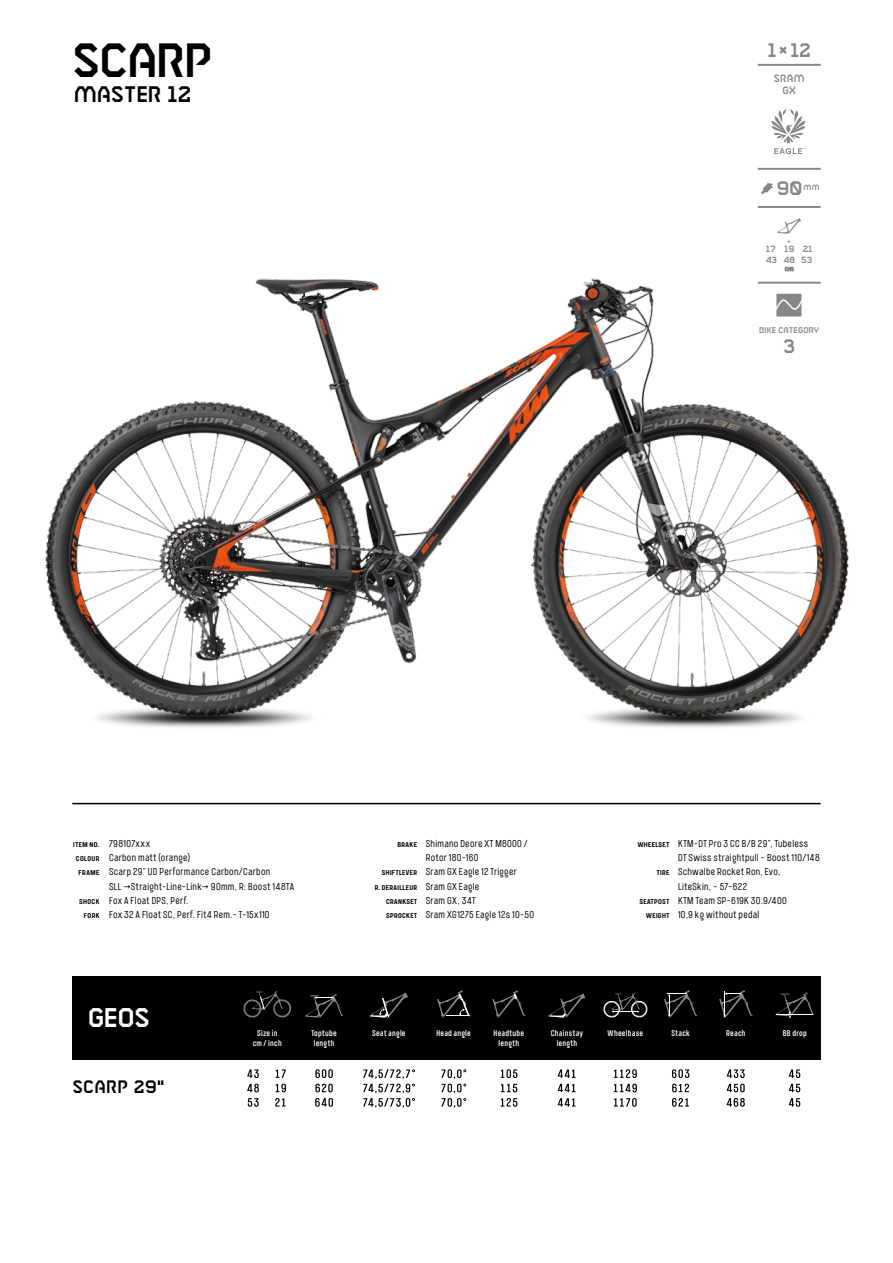
<style>
.page{position:relative;width:893px;height:1263px;background:#fff}
.page>*{position:absolute;margin:0;border:0;box-sizing:border-box;transform-origin:0 0}
.t1{font:48px "Coach";letter-spacing:-.03em;color:#000}
.t2{font:27px "Coach";color:#fff}
.t3{font:22.5px "Coach";letter-spacing:-.015em;color:#000}
.t4{font:22.5px "KTM Icons 2018";color:#878787}
.t5{font:19.5px "Coach";color:#878787}
.t6{font:18px "Coach";letter-spacing:.01em;color:#000}
.t7{font:10.5px/12px "Coach";letter-spacing:.01em;color:#878787;text-align:center}
.t8{font:9.9px/14.4px "Port Condensed";letter-spacing:.03em;color:#000}
.t9{font:500 9px/14.4px "Port Condensed";letter-spacing:-.025em;color:#000}
.t10{font:9px/10.5px "Coach";color:#878787}
.t11{font:500 8.25px/10.5px "Port Condensed";letter-spacing:.03em;color:#fff;text-align:center}
.t12{font:8.25px "Coach";letter-spacing:.02em;color:#878787}
.t13{font:7.5px "Coach";color:#878787}
</style>
<div class="page">
<img style="left:45px;top:266px;width:804px;height:462px">
<div style="left:72px;top:976px;width:749px;height:83px;background:#000"></div>
<svg style="left:243px;top:991px;width:49px;height:27px"></svg>
<svg style="left:305px;top:994px;width:38px;height:23px"></svg>
<svg style="left:370px;top:993px;width:38px;height:24px"></svg>
<svg style="left:437px;top:990px;width:33px;height:27px"></svg>
<svg style="left:492px;top:990px;width:33px;height:27px"></svg>
<svg style="left:603px;top:993px;width:45px;height:25px"></svg>
<svg style="left:664px;top:990px;width:33px;height:27px"></svg>
<svg style="left:719px;top:990px;width:34px;height:27px"></svg>
<svg style="left:549px;top:993px;width:36px;height:24px"></svg>
<svg style="left:775px;top:992px;width:39px;height:25px"></svg>
<svg style="left:248px;top:1098px;width:11px;height:9px"></svg>
<svg style="left:247px;top:1084px;width:12px;height:8px"></svg>
<svg style="left:247px;top:1069px;width:12px;height:9px"></svg>
<svg style="left:275px;top:1098px;width:11px;height:8px"></svg>
<svg style="left:276px;top:1084px;width:10px;height:8px"></svg>
<svg style="left:276px;top:1069px;width:10px;height:9px"></svg>
<svg style="left:315px;top:1098px;width:18px;height:9px"></svg>
<svg style="left:315px;top:1084px;width:18px;height:8px"></svg>
<svg style="left:315px;top:1069px;width:18px;height:9px"></svg>
<svg style="left:363px;top:1069px;width:52px;height:39px"></svg>
<svg style="left:441px;top:1069px;width:25px;height:39px"></svg>
<svg style="left:501px;top:1098px;width:16px;height:9px"></svg>
<svg style="left:501px;top:1084px;width:16px;height:8px"></svg>
<svg style="left:501px;top:1069px;width:16px;height:9px"></svg>
<svg style="left:614px;top:1098px;width:23px;height:9px"></svg>
<svg style="left:614px;top:1084px;width:23px;height:8px"></svg>
<svg style="left:614px;top:1069px;width:23px;height:9px"></svg>
<svg style="left:672px;top:1098px;width:17px;height:9px"></svg>
<svg style="left:672px;top:1084px;width:17px;height:8px"></svg>
<svg style="left:672px;top:1069px;width:17px;height:9px"></svg>
<svg style="left:727px;top:1098px;width:18px;height:9px"></svg>
<svg style="left:727px;top:1084px;width:18px;height:8px"></svg>
<svg style="left:727px;top:1069px;width:18px;height:9px"></svg>
<svg style="left:558px;top:1098px;width:17px;height:8px"></svg>
<svg style="left:558px;top:1084px;width:17px;height:8px"></svg>
<svg style="left:558px;top:1069px;width:17px;height:9px"></svg>
<svg style="left:789px;top:1098px;width:11px;height:9px"></svg>
<svg style="left:789px;top:1084px;width:11px;height:8px"></svg>
<svg style="left:789px;top:1069px;width:11px;height:9px"></svg>
<svg style="left:761px;top:182px;width:12px;height:12px"></svg>
<hr style="left:758px;top:64px;width:63px;height:2px;background:#878787">
<svg style="left:785px;top:267px;width:8px;height:4px"></svg>
<hr style="left:758px;top:168px;width:63px;height:2px;background:#878787">
<hr style="left:758px;top:206px;width:63px;height:2px;background:#878787">
<svg style="left:771px;top:108px;width:35px;height:46px"></svg>
<hr style="left:758px;top:282px;width:63px;height:2px;background:#878787">
<hr style="left:73px;top:803px;width:747px;height:1px;background:#000">
<h1 class="t1" style="left:72px;top:33px;width:142px">SCARP</h1>
<h3 class="t3" style="left:74px;top:82px;width:119px">MASTER 12</h3>
<h3 class="t5" style="left:767px;top:39px;width:45px">1×12</h3>
<p class="t7" style="left:774px;top:73px;width:32px">SRAM<br>GX</p>
<h3 class="t5" style="left:776px;top:177px;width:28px">90</h3>
<p class="t13" style="left:804px;top:183px;width:17px">mm</p>
<p class="t13" style="left:788px;top:239px;width:5px">"</p>
<p class="t10" style="left:766px;top:245px;width:48px">17 19 21<br>43 48 53</p>
<h3 class="t4" style="left:762px;top:292px;width:55px">Í</h3>
<p class="t12" style="left:759px;top:325px;width:62px">BIKE CATEGORY</p>
<h3 class="t5" style="left:783px;top:335px;width:14px">3</h3>
<p class="t9" style="left:73px;top:836px;width:28px;text-align:justify">ITEM No.<br>COLOUR Frame</p>
<p class="t9" style="left:79px;top:893px;width:23px;text-align:center">Shock<br>Fork</p>
<p class="t8" style="left:109px;top:836px;width:187px">798107xxx<br>Carbon matt (orange)<br>Scarp 29" UD Performance Carbon/Carbon<br>SLL →Straight-Line-Link→ 90mm, R: Boost 148TA<br>Fox A Float DPS, Perf.<br>Fox 32 A Float SC, Perf. Fit4 Rem.- T-15x110</p>
<h2 class="t2" style="left:88px;top:1003px;width:64px">GEOS</h2>
<p class="t9" style="left:397px;top:836px;width:21px">Brake</p>
<p class="t9" style="left:381px;top:865px;width:13px">Shiftle</p>
<p class="t9" style="left:406px;top:865px;width:9px">ver</p>
<p class="t9" style="left:386px;top:879px;width:29px;text-indent:-11px">R. Derailleur<br>Crankset<br>Sprocket</p>
<p class="t8" style="left:426px;top:836px;width:110px">Shimano Deore XT M8000 /<br>Rotor 180-160<br>Sram GX Eagle 12 Trigger<br>Sram GX Eagle<br>Sram GX, 34T<br>Sram XG1275 Eagle 12s 10-50</p>
<p class="t9" style="left:637px;top:836px;width:15px">Wheelset</p>
<p class="t9" style="left:656px;top:865px;width:8px">Tire</p>
<p class="t9" style="left:646px;top:893px;width:25px;text-indent:-7px">Seatpost<br>WEIGHT</p>
<p class="t8" style="left:678px;top:836px;width:143px">KTM-DT Pro 3 CC B/B 29", Tubeless<br>DT Swiss straightpull - Boost 110/148<br>Schwalbe Rocket Ron, Evo,<br>LiteSkin, - 57-622<br>KTM Team SP-619K 30.9/400<br>10,9 kg without pedal</p>
<h3 class="t6" style="left:72px;top:1077px;width:94px">SCARP 29"</h3>
<p class="t11" style="left:253px;top:1027px;width:31px">Size in cm / inch</p>
<p class="t11" style="left:311px;top:1027px;width:27px;text-align:left">Toptube length</p>
<p class="t11" style="left:372px;top:1027px;width:35px">Seat angle</p>
<p class="t11" style="left:436px;top:1027px;width:36px">Head angle</p>
<p class="t11" style="left:494px;top:1027px;width:32px">Headtube length</p>
<p class="t11" style="left:551px;top:1027px;width:34px">Chainstay</p>
<p class="t11" style="left:608px;top:1027px;width:37px">Wheelbase</p>
<p class="t11" style="left:671px;top:1027px;width:20px">Stack</p>
<p class="t11" style="left:726px;top:1027px;width:21px">Reach</p>
<p class="t11" style="left:557px;top:1038px;width:22px">length</p>
<p class="t11" style="left:783px;top:1027px;width:26px">BB drop</p>
</div>
